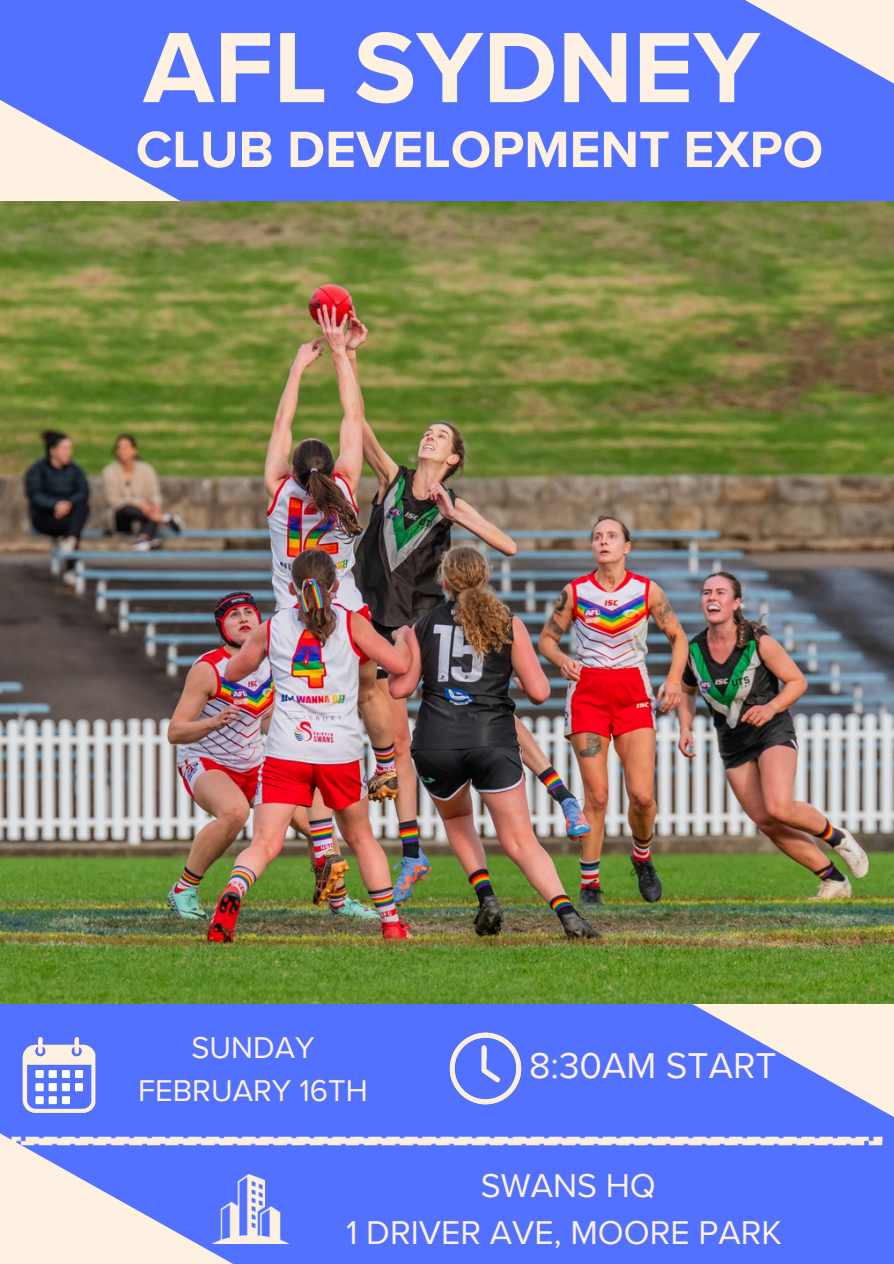
<style>
.page{position:relative;width:894px;height:1264px;background:#fff}
.page>*{position:absolute;margin:0;border:0;box-sizing:border-box;transform-origin:0 0}
.t1{font:700 103.5px "Proxima Nova";color:#fef1e1}
.t2{font:700 52.95px "Proxima Nova";color:#fef1e1}
.t3{font:36.9px "Proxima Nova";color:#fef1e1}
.t4{font:33.9px/46.2px "Proxima Nova";color:#fef1e1;text-align:center}
.t5{font:30.9px/42.8px "Proxima Nova";color:#fef1e1;text-align:center}
</style>
<div class="page">
<img style="left:0;top:0;width:893px;height:1263px">
<p class="t1" style="left:143px;top:7px;width:618px">AFL SYDNEY</p>
<p class="t2" style="left:136px;top:118px;width:688px">CLUB DEVELOPMENT EXPO</p>
<p class="t5" style="left:138px;top:1027px;width:231px">SUNDAY<br>FEBRUARY 16TH</p>
<h1 class="t3" style="left:529px;top:1044px;width:249px">8:30AM START</h1>
<p class="t4" style="left:346px;top:1163px;width:437px">SWANS HQ<br>1 DRIVER AVE, MOORE PARK</p>
</div>
